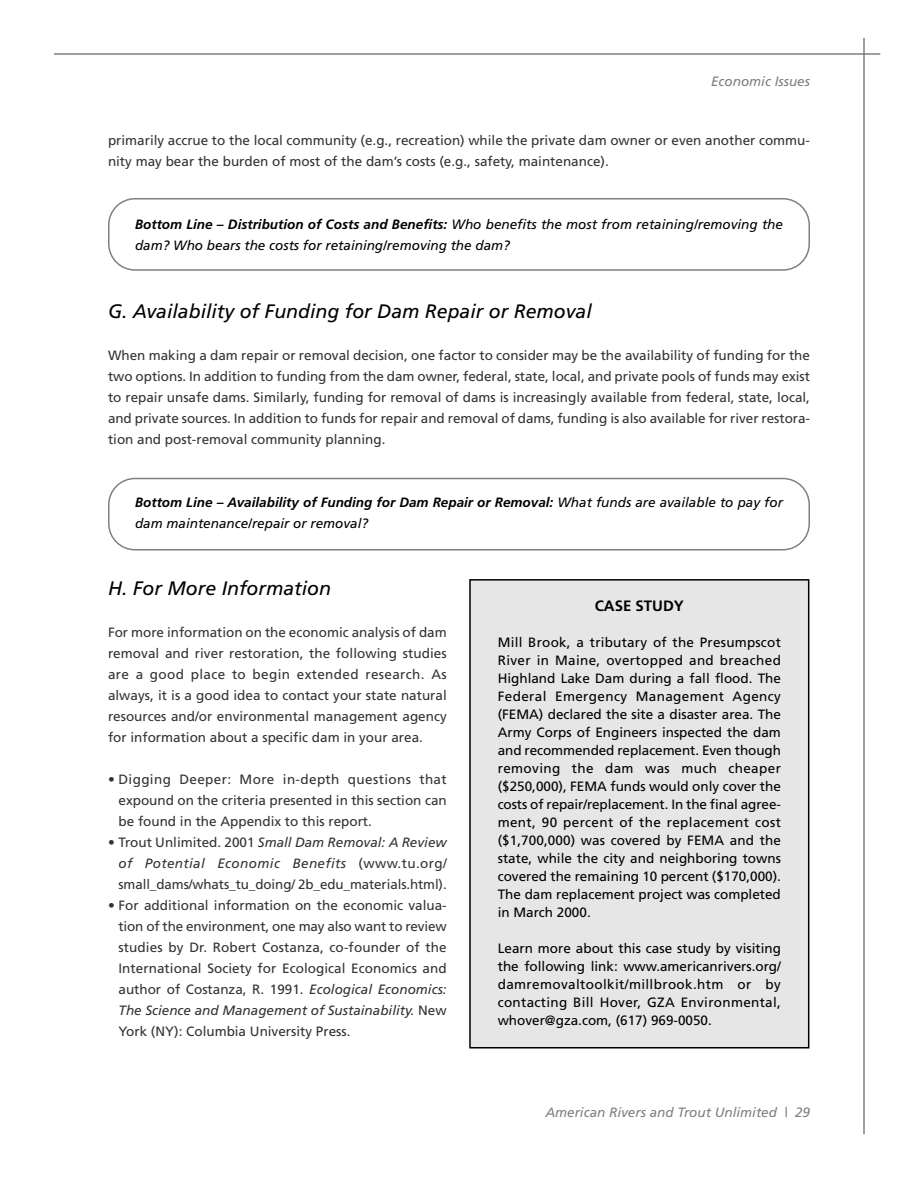
<style>
.page{position:relative;width:918px;height:1188px;background:#fff}
.page>*{position:absolute;margin:0;border:0;box-sizing:border-box;transform-origin:0 0}
.t1{font:italic 19.5px "Frutiger";color:#000}
.t2{font:700 15px "Frutiger";color:#000}
.t3{font:13.5px/21px "Frutiger";color:#333;text-align:justify}
.t4{font:13.5px/18px "Frutiger";color:#000;text-align:justify}
.t5{font:italic 13.5px/21px "Frutiger";color:#000}
.t6{font:italic 13.5px "Frutiger";color:#808080}
.s1{font-weight:700}
.s2{font-style:italic}
</style>
<div class="page">
<hr style="left:863px;top:38px;width:2px;height:1096px;background:#808080">
<hr style="left:54px;top:53px;width:826px;height:2px;background:#808080">
<div style="left:471px;top:581px;width:337px;height:466px;background:#e6e6e6"></div>
<div style="left:469px;top:579px;width:340px;height:469px;border:2px solid #000"></div>
<svg style="left:108px;top:198px;width:702px;height:73px"></svg>
<svg style="left:108px;top:478px;width:702px;height:72px"></svg>
<p class="t6" style="left:711px;top:76px;width:100px">Economic Issues</p>
<p class="t3" style="left:108px;top:131px;width:704px">primarily accrue to the local community (e.g., recreation) while the private dam owner or even another commu&shy;nity may bear the burden of most of the dam’s costs (e.g., safety, maintenance).</p>
<p class="t5" style="left:135px;top:215px;width:650px"><span class="s1">Bottom Line – Distribution of Costs and Benefits:</span> Who benefits the most from retaining/removing the dam? Who bears the costs for retaining/removing the dam?</p>
<h1 class="t1" style="left:108px;top:303px;width:485px">G. Availability of Funding for Dam Repair or Removal</h1>
<p class="t3" style="left:108px;top:345px;width:704px">When making a dam repair or removal decision, one factor to consider may be the availability of funding for the two options. In addition to funding from the dam owner, federal, state, local, and private pools of funds may exist to repair unsafe dams. Similarly, funding for removal of dams is increasingly available from federal, state, local, and private sources. In addition to funds for repair and removal of dams, funding is also available for river restora&shy;tion and post-removal community planning.</p>
<p class="t5" style="left:135px;top:492px;width:650px"><span class="s1">Bottom Line – Availability of Funding for Dam Repair or Removal:</span> What funds are available to pay for dam maintenance/repair or removal?</p>
<h1 class="t1" style="left:108px;top:580px;width:225px">H. For More Information</h1>
<p class="t3" style="left:108px;top:623px;width:340px">For more information on the economic analysis of dam removal and river restoration, the following studies are a good place to begin extended research. As always, it is a good idea to contact your state natural resources and/or environmental management agency for information about a specific dam in your area.</p>
<p class="t3" style="left:119px;top:770px;width:330px;text-indent:-11px">• Digging Deeper: More in-depth questions that expound on the criteria presented in this section can be found in the Appendix to this report.</p>
<p class="t3" style="left:118px;top:833px;width:330px;text-indent:-10px">• Trout Unlimited. 2001 <span class="s2">Small Dam Removal: A Review of Potential Economic Benefits</span> (www.tu.org/ small_dams/whats_tu_doing/ 2b_edu_materials.html).</p>
<p class="t3" style="left:119px;top:896px;width:330px;text-indent:-11px">• For additional information on the economic valua&shy;tion of the environment, one may also want to review studies by Dr. Robert Costanza, co-founder of the International Society for Ecological Economics and author of Costanza, R. 1991. <span class="s2">Ecological Economics:<br>The Science and Management of Sustainability.</span> New York (NY): Columbia University Press.</p>
<p class="t2" style="left:595px;top:600px;width:91px">CASE STUDY</p>
<p class="t4" style="left:498px;top:634px;width:285px">Mill Brook, a tributary of the Presumpscot River in Maine, overtopped and breached Highland Lake Dam during a fall flood. The Federal Emergency Management Agency (FEMA) declared the site a disaster area. The Army Corps of Engineers inspected the dam and recommended replacement. Even though removing the dam was much cheaper ($250,000), FEMA funds would only cover the costs of repair/replacement. In the final agree&shy;ment, 90 percent of the replacement cost ($1,700,000) was covered by FEMA and the state, while the city and neighboring towns covered the remaining 10 percent ($170,000).<br>The dam replacement project was completed in March 2000.</p>
<p class="t4" style="left:498px;top:940px;width:285px">Learn more about this case study by visiting the following link: www.americanrivers.org/ damremovaltoolkit/millbrook.htm or by contacting Bill Hover, GZA Environmental, whover@gza.com, (617) 969-0050.</p>
<p class="t6" style="left:545px;top:1107px;width:266px">American Rivers and Trout Unlimited | 29</p>
</div>
